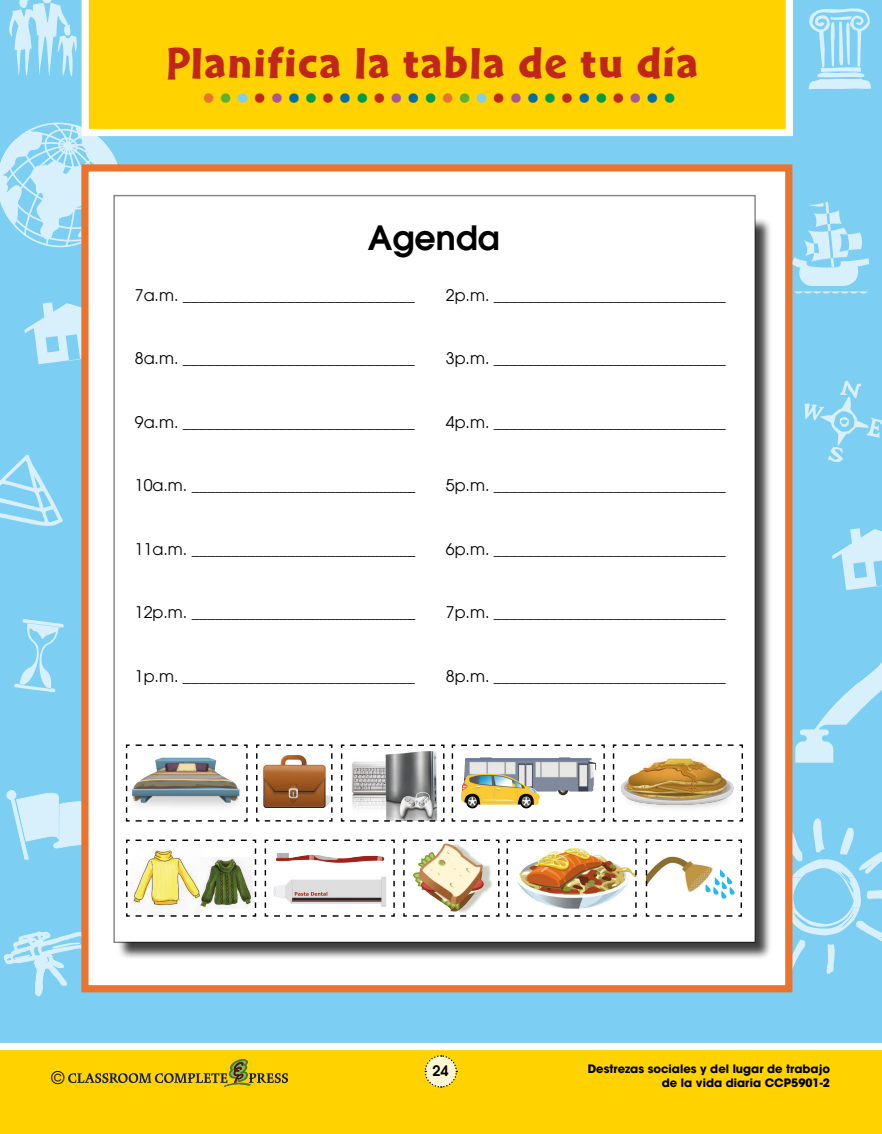
<style>
.page{position:relative;width:882px;height:1134px;background:#fff}
.page>*{position:absolute;margin:0;border:0;box-sizing:border-box;transform-origin:0 0}
.t1{font:44.71px "Cal Sans Heavy KA";letter-spacing:.045em;color:#c1261b}
.t2{font:700 40.34px "Futura";color:#c1261b}
.t3{font:600 33.34px "Avant Garde";color:#000}
.t4{font:17.32px "Avant Garde";color:#000}
.t5{font:16.01px "Avant Garde";color:#000}
.t6{font:600 14.44px "Avant Garde";color:#000}
.t7{font:700 11.55px/13.8px "Avant Garde";color:#000;text-align:right}
.s1{color:#ea742d}
.s2{color:#5eaf36}
.s3{color:#7ccef3}
.s4{color:#a75893}
.s5{color:#006da7}
.s6{color:#009c4a}
</style>
<div class="page">
<div style="left:0;top:1035px;width:882px;height:99px;background:#ffd200"></div>
<svg style="left:424px;top:1055px;width:34px;height:33px"></svg>
<svg style="left:68px;top:1059px;width:220px;height:27px"></svg>
<div style="left:0;top:0;width:882px;height:1050px;background:#7ccef3"></div>
<svg style="left:0;top:455px;width:63px;height:72px;background:#93d6f5"></svg>
<svg style="left:24px;top:302px;width:57px;height:62px;background:#afe1f7"></svg>
<svg style="left:808px;top:7px;width:63px;height:82px;background:#a1dbf6"></svg>
<svg style="left:8px;top:0;width:69px;height:76px;background:#a4dcf6"></svg>
<svg style="left:5px;top:790px;width:76px;height:70px;background:#afe1f7"></svg>
<svg style="left:804px;top:381px;width:78px;height:81px;background:#8ad3f4"></svg>
<svg style="left:792px;top:202px;width:77px;height:92px;background:#a0daf5"></svg>
<svg style="left:14px;top:619px;width:50px;height:73px;background:#94d7f5"></svg>
<svg style="left:4px;top:924px;width:109px;height:74px;background:#96d7f4"></svg>
<svg style="left:0;top:121px;width:122px;height:128px;background:#ace0f7"></svg>
<svg style="left:832px;top:528px;width:50px;height:62px;background:#afe1f7"></svg>
<svg style="left:82px;top:0;width:711px;height:136px;background:#ffd512"></svg>
<div style="left:85px;top:168px;width:704px;height:821px;background:#fff"></div>
<div style="left:81px;top:164px;width:711px;height:828px;border:7px solid #ea742d"></div>
<svg style="left:125px;top:646px;width:757px;height:328px"></svg>
<h1 class="t1" style="left:167px;top:37px;width:533px">PLANIFICA LA TABLA DE TU DÍA</h1>
<h2 class="t2" style="left:202px;top:60px;width:476px"><span class="s1">.</span><span class="s2">.</span><span class="s3">.</span>.<span class="s4">.</span><span class="s5">.</span><span class="s6">.</span>.<span class="s5">.</span><span class="s6">.</span>.<span class="s4">.</span><span class="s5">.</span><span class="s6">.</span><span class="s1">.</span><span class="s2">.</span><span class="s3">.</span>.<span class="s4">.</span><span class="s5">.</span><span class="s6">.</span>.<span class="s5">.</span><span class="s6">.</span>.<span class="s4">.</span><span class="s5">.</span><span class="s6">.</span></h2>
<h3 class="t3" style="left:368px;top:216px;width:133px">Agenda</h3>
<p class="t5" style="left:135px;top:286px;width:281px">7a.m. _____________________________</p>
<p class="t5" style="left:446px;top:286px;width:281px">2p.m. _____________________________</p>
<p class="t5" style="left:135px;top:349px;width:281px">8a.m. _____________________________</p>
<p class="t5" style="left:446px;top:349px;width:281px">3p.m. _____________________________</p>
<p class="t5" style="left:135px;top:413px;width:281px">9a.m. _____________________________</p>
<p class="t5" style="left:446px;top:413px;width:281px">4p.m. _____________________________</p>
<p class="t5" style="left:135px;top:476px;width:282px">10a.m. ____________________________</p>
<p class="t5" style="left:446px;top:476px;width:281px">5p.m. _____________________________</p>
<p class="t5" style="left:135px;top:539px;width:282px">11a.m. ____________________________</p>
<p class="t5" style="left:446px;top:539px;width:281px">6p.m. _____________________________</p>
<p class="t5" style="left:135px;top:603px;width:282px">12p.m. ____________________________</p>
<p class="t5" style="left:446px;top:603px;width:281px">7p.m. _____________________________</p>
<p class="t5" style="left:135px;top:666px;width:281px">1p.m. _____________________________</p>
<p class="t5" style="left:446px;top:666px;width:281px">8p.m. _____________________________</p>
<p class="t4" style="left:52px;top:1068px;width:14px">©</p>
<p class="t7" style="left:588px;top:1062px;width:244px">Destrezas sociales y del lugar de trabajo de la vida diaria CCP5901-2</p>
<p class="t6" style="left:432px;top:1061px;width:18px">24</p>
</div>
